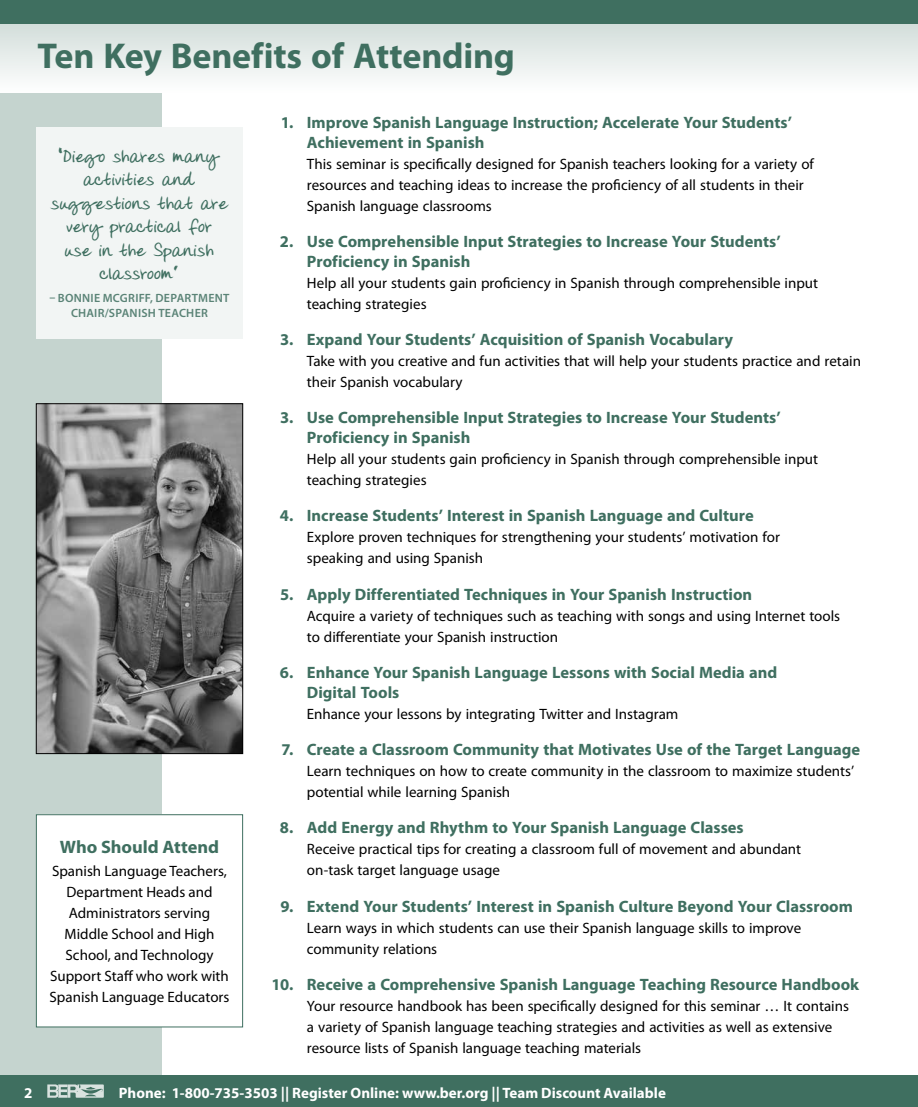
<style>
.page{position:relative;width:918px;height:1107px;background:#fff}
.page>*{position:absolute;margin:0;border:0;box-sizing:border-box;transform-origin:0 0}
.t1{font:700 36px "Myriad Pro";letter-spacing:-.005em;color:#3f6f60}
.t2{font:700 19.5px/23.4px "Donnys Hand";letter-spacing:.005em;color:#3f6f60;text-align:center}
.t3{font:700 18px "Myriad Pro";letter-spacing:-.005em;color:#3f6f60}
.t4{font:700 16.5px/19.8px "Myriad Pro";color:#3f6f60}
.t5{font:15px/21px "Myriad Pro";color:#000}
.t6{font:700 15px "Myriad Pro";color:#fff}
.t7{font:600 12px/14.4px "Myriad Pro";letter-spacing:.02em;color:#5a8376;text-align:center}
</style>
<div class="page">
<div style="left:0;top:0;width:162px;height:1107px;background:#c5d4cf"></div>
<div style="left:0;top:1076px;width:918px;height:31px;background:#3f6f60"></div>
<svg style="left:47px;top:1084px;width:57px;height:14px"></svg>
<svg style="left:0;top:24px;width:918px;height:68px"></svg>
<div style="left:0;top:0;width:918px;height:24px;background:#3f6f60"></div>
<div style="left:36px;top:815px;width:207px;height:212px;background:#fff"></div>
<div style="left:36px;top:814px;width:207px;height:213px;border:1px solid #3f6f60"></div>
<div style="left:36px;top:127px;width:207px;height:211px;background:#f2f5f4"></div>
<img style="left:38px;top:405px;width:203px;height:347px">
<div style="left:36px;top:403px;width:207px;height:351px;border:1px solid #000"></div>
<h1 class="t1" style="left:38px;top:32px;width:479px">Ten Key Benefits of Attending</h1>
<h2 class="t2" style="left:51px;top:146px;width:178px">“Diego shares many activities and suggestions that are very practical for<br>use in the Spanish classroom”</h2>
<p class="t7" style="left:49px;top:291px;width:182px">– BONNIE MCGRIFF, DEPARTMENT<br>CHAIR/SPANISH TEACHER</p>
<p class="t3" style="left:60px;top:836px;width:161px">Who Should Attend</p>
<p class="t5" style="left:50px;top:860px;width:181px;text-align:center">Spanish Language Teachers,<br>Department Heads and<br>Administrators serving<br>Middle School and High<br>School, and Technology<br>Support Staff who work with<br>Spanish Language Educators</p>
<p class="t4" style="left:307px;top:112px;width:487px;text-indent:-26px">1. Improve Spanish Language Instruction; Accelerate Your Students’<br>Achievement in Spanish</p>
<p class="t5" style="left:307px;top:153px;width:509px">This seminar is specifically designed for Spanish teachers looking for a variety of resources and teaching ideas to increase the proficiency of all students in their<br>Spanish language classrooms</p>
<p class="t4" style="left:307px;top:231px;width:475px;text-indent:-27px">2. Use Comprehensible Input Strategies to Increase Your Students’<br>Proficiency in Spanish</p>
<p class="t5" style="left:307px;top:272px;width:513px">Help all your students gain proficiency in Spanish through comprehensible input teaching strategies</p>
<p class="t4" style="left:280px;top:329px;width:455px">3. Expand Your Students’ Acquisition of Spanish Vocabulary</p>
<p class="t5" style="left:307px;top:350px;width:556px">Take with you creative and fun activities that will help your students practice and retain their Spanish vocabulary</p>
<p class="t4" style="left:307px;top:407px;width:475px;text-indent:-27px">3. Use Comprehensible Input Strategies to Increase Your Students’<br>Proficiency in Spanish</p>
<p class="t5" style="left:307px;top:448px;width:513px">Help all your students gain proficiency in Spanish through comprehensible input teaching strategies</p>
<p class="t4" style="left:280px;top:505px;width:476px">4. Increase Students’ Interest in Spanish Language and Culture</p>
<p class="t5" style="left:307px;top:527px;width:475px">Explore proven techniques for strengthening your students’ motivation for speaking and using Spanish</p>
<p class="t4" style="left:280px;top:584px;width:474px">5. Apply Differentiated Techniques in Your Spanish Instruction</p>
<p class="t5" style="left:307px;top:605px;width:535px">Acquire a variety of techniques such as teaching with songs and using Internet tools to differentiate your Spanish instruction</p>
<p class="t4" style="left:307px;top:662px;width:472px;text-indent:-27px">6. Enhance Your Spanish Language Lessons with Social Media and<br>Digital Tools</p>
<p class="t5" style="left:307px;top:703px;width:373px">Enhance your lessons by integrating Twitter and Instagram</p>
<p class="t4" style="left:282px;top:739px;width:580px">7. Create a Classroom Community that Motivates Use of the Target Language</p>
<p class="t5" style="left:307px;top:760px;width:549px">Learn techniques on how to create community in the classroom to maximize students’ potential while learning Spanish</p>
<p class="t4" style="left:280px;top:817px;width:465px">8. Add Energy and Rhythm to Your Spanish Language Classes</p>
<p class="t5" style="left:307px;top:839px;width:496px">Receive practical tips for creating a classroom full of movement and abundant on‑task target language usage</p>
<p class="t4" style="left:280px;top:896px;width:574px">9. Extend Your Students’ Interest in Spanish Culture Beyond Your Classroom</p>
<p class="t5" style="left:307px;top:917px;width:496px">Learn ways in which students can use their Spanish language skills to improve community relations</p>
<p class="t4" style="left:272px;top:974px;width:589px">10. Receive a Comprehensive Spanish Language Teaching Resource Handbook</p>
<p class="t5" style="left:307px;top:995px;width:544px">Your resource handbook has been specifically designed for this seminar … It contains a variety of Spanish language teaching strategies and activities as well as extensive resource lists of Spanish language teaching materials</p>
<p class="t6" style="left:24px;top:1083px;width:10px">2</p>
<p class="t6" style="left:119px;top:1083px;width:549px">Phone: 1-800-735-3503 || Register Online: www.ber.org || Team Discount Available</p>
</div>
